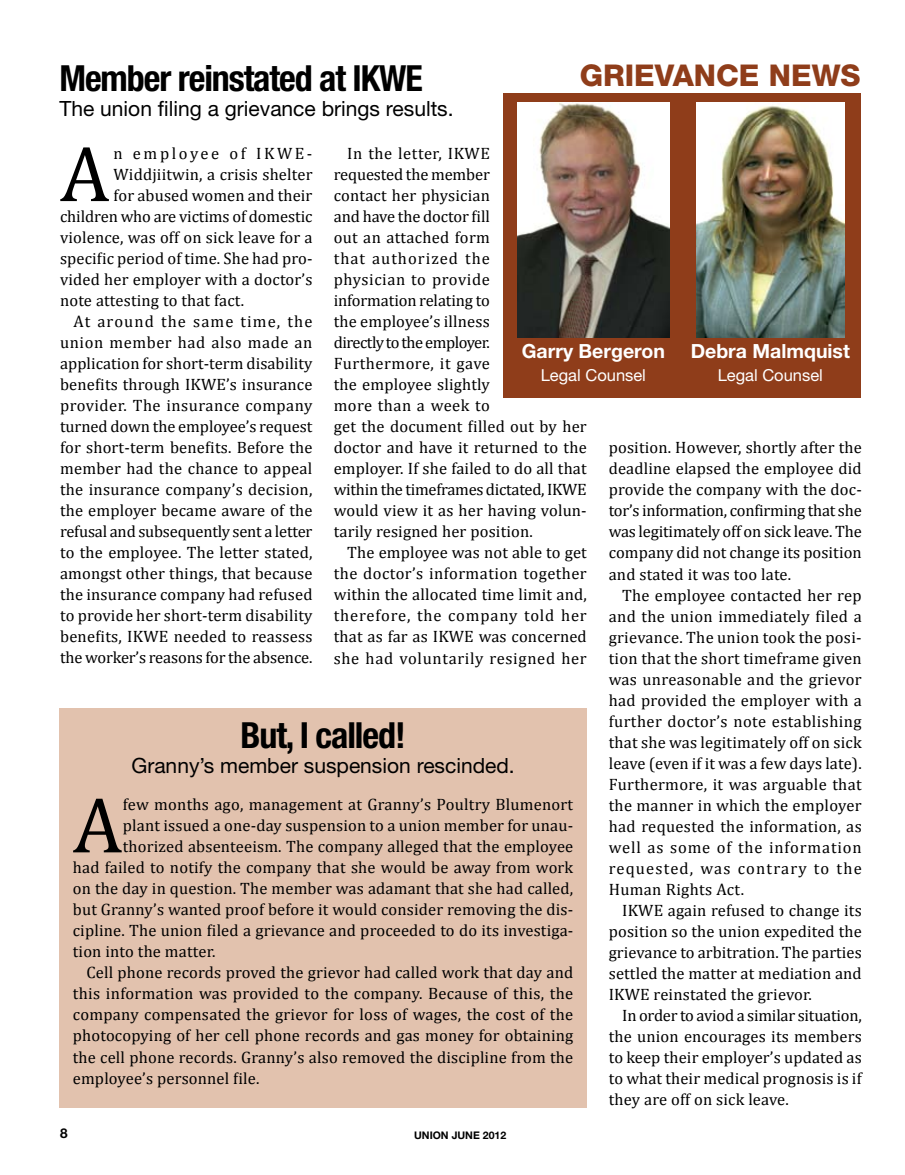
<style>
.page{position:relative;width:905px;height:1175px;background:#fff}
.page>*{position:absolute;margin:0;border:0;box-sizing:border-box;transform-origin:0 0}
.t1{font:79.5px "Cambria";color:#000}
.t2{font:700 condensed 36px "Helvetica Neue LT Pro";letter-spacing:-.03em;color:#000}
.t3{font:800 30px "Helvetica Neue LT Pro";color:#8f3d1a}
.t4{font:21px "Helvetica Neue LT Pro";color:#000}
.t5{font:700 19.5px "Helvetica Neue LT Pro";color:#fff}
.t6{font:16.5px/21px "Cambria";letter-spacing:.01em;color:#000;text-align:justify}
.t7{font:16.5px "Cambria";letter-spacing:-.01em;color:#000}
.t8{font:16.5px "Cambria";letter-spacing:.03em;color:#000}
.t9{font:16.5px "Helvetica Neue LT Pro";color:#fff}
.t10{font:16.5px "Cambria";letter-spacing:.035em;color:#000}
.t11{font:16.5px "Cambria";letter-spacing:.065em;color:#000}
.t12{font:16.5px "Cambria";letter-spacing:.16em;color:#000}
.t13{font:700 13.5px "Helvetica Neue LT Pro";color:#000}
.t14{font:700 10.5px "Helvetica Neue LT Pro";color:#000}
</style>
<div class="page">
<div style="left:59px;top:709px;width:527px;height:399px;background:#e2c2ae"></div>
<div style="left:503px;top:93px;width:358px;height:305px;background:#8f3d1a"></div>
<img style="left:696px;top:102px;width:148px;height:235px">
<img style="left:517px;top:102px;width:152px;height:235px">
<h3 class="t3" style="left:579px;top:58px;width:116px">GRIEVANCE</h3>
<h3 class="t3" style="left:768px;top:58px;width:46px">NEWS</h3>
<h2 class="t2" style="left:59px;top:56px;width:365px">Member reinstated at IKWE</h2>
<p class="t4" style="left:59px;top:96px;width:396px">The union filing a grievance brings results.</p>
<h1 class="t1" style="left:60px;top:127px;width:51px">A</h1>
<p class="t12" style="left:114px;top:144px;width:200px">n employee of IKWE-</p>
<p class="t6" style="left:334px;top:143px;width:254px;text-align:left;text-indent:13px">In the letter, IKWE<br>requested the member<br>contact her physician<br>and have the doctor fill<br>out an attached form<br>that authorized the<br>physician to provide<br>information relating to<br>the employee’s illness<br>directly to the employer.<br>Furthermore, it gave<br>the employee slightly<br>more than a week to<br>get the document filled out by her doctor and have it returned to the employer. If she failed to do all that within the timeframes dictated, IKWE would view it as her having volun&shy;tarily resigned her position.</p>
<p class="t6" style="left:334px;top:542px;width:254px;text-indent:13px">The employee was not able to get the doctor’s information together within the allocated time limit and, therefore, the company told her that as far as IKWE was concerned she had voluntarily resigned her</p>
<p class="t6" style="left:114px;top:164px;width:200px">Widdjiitwin, a crisis shelter</p>
<p class="t6" style="left:114px;top:185px;width:200px">for abused women and their</p>
<p class="t6" style="left:60px;top:206px;width:254px">children who are victims of domestic</p>
<p class="t6" style="left:60px;top:227px;width:254px">violence, was off on sick leave for a</p>
<p class="t6" style="left:60px;top:248px;width:254px">specific period of time. She had pro-</p>
<p class="t6" style="left:60px;top:269px;width:254px">vided her employer with a doctor’s</p>
<p class="t6" style="left:60px;top:290px;width:186px">note attesting to that fact.</p>
<p class="t11" style="left:74px;top:312px;width:240px">At around the same time, the</p>
<p class="t10" style="left:60px;top:333px;width:254px">union member had also made an</p>
<p class="t6" style="left:60px;top:353px;width:254px">application for short-term disability</p>
<p class="t6" style="left:60px;top:374px;width:254px">benefits through IKWE’s insurance</p>
<p class="t8" style="left:60px;top:396px;width:254px">provider. The insurance company</p>
<p class="t6" style="left:60px;top:416px;width:254px">turned down the employee’s request</p>
<p class="t6" style="left:60px;top:437px;width:254px">for short-term benefits. Before the</p>
<p class="t6" style="left:60px;top:458px;width:254px">member had the chance to appeal</p>
<p class="t6" style="left:60px;top:479px;width:254px">the insurance company’s decision,</p>
<p class="t6" style="left:60px;top:500px;width:254px">the employer became aware of the</p>
<p class="t7" style="left:60px;top:522px;width:254px">refusal and subsequently sent a letter</p>
<p class="t6" style="left:60px;top:542px;width:254px">to the employee. The letter stated,</p>
<p class="t6" style="left:60px;top:563px;width:254px">amongst other things, that because</p>
<p class="t6" style="left:60px;top:584px;width:254px">the insurance company had refused</p>
<p class="t6" style="left:60px;top:605px;width:254px">to provide her short-term disability</p>
<p class="t6" style="left:60px;top:626px;width:254px">benefits, IKWE needed to reassess</p>
<p class="t7" style="left:60px;top:648px;width:254px">the worker’s reasons for the absence.</p>
<p class="t5" style="left:522px;top:339px;width:145px">Garry Bergeron</p>
<p class="t9" style="left:540px;top:365px;width:107px">Legal Counsel</p>
<p class="t5" style="left:690px;top:339px;width:161px">Debra Malmquist</p>
<p class="t9" style="left:717px;top:365px;width:107px">Legal Counsel</p>
<p class="t6" style="left:608px;top:437px;width:254px">position. However, shortly after the deadline elapsed the employee did provide the company with the doc&shy;tor’s information, confirming that she was legitimately off on sick leave. The company did not change its position and stated it was too late.</p>
<p class="t6" style="left:608px;top:584px;width:254px;text-indent:13px">The employee contacted her rep and the union immediately filed a grievance. The union took the posi&shy;tion that the short timeframe given was unreasonable and the grievor had provided the employer with a further doctor’s note establishing that she was legitimately off on sick leave (even if it was a few days late).<br>Furthermore, it was arguable that the manner in which the employer had requested the information, as well as some of the information requested, was contrary to the Human Rights Act.</p>
<p class="t6" style="left:608px;top:899px;width:254px;text-indent:13px">IKWE again refused to change its position so the union expedited the grievance to arbitration. The parties settled the matter at mediation and IKWE reinstated the grievor.</p>
<p class="t6" style="left:608px;top:1004px;width:254px;text-indent:13px">In order to aviod a similar situation, the union encourages its members to keep their employer’s updated as to what their medical prognosis is if they are off on sick leave.</p>
<h2 class="t2" style="left:240px;top:713px;width:167px">But, I called!</h2>
<p class="t4" style="left:131px;top:753px;width:385px">Granny’s member suspension rescinded.</p>
<h1 class="t1" style="left:73px;top:778px;width:51px">A</h1>
<p class="t6" style="left:123px;top:794px;width:452px">few months ago, management at Granny’s Poultry Blumenort</p>
<p class="t6" style="left:123px;top:815px;width:452px">plant issued a one-day suspension to a union member for unau-</p>
<p class="t6" style="left:123px;top:836px;width:452px">thorized absenteeism. The company alleged that the employee</p>
<p class="t6" style="left:73px;top:857px;width:502px">had failed to notify the company that she would be away from work</p>
<p class="t6" style="left:73px;top:878px;width:502px">on the day in question. The member was adamant that she had called,</p>
<p class="t6" style="left:73px;top:899px;width:502px">but Granny’s wanted proof before it would consider removing the dis-</p>
<p class="t6" style="left:73px;top:920px;width:502px">cipline. The union filed a grievance and proceeded to do its investiga-</p>
<p class="t6" style="left:73px;top:941px;width:144px">tion into the matter.</p>
<p class="t6" style="left:86px;top:962px;width:488px">Cell phone records proved the grievor had called work that day and</p>
<p class="t6" style="left:73px;top:983px;width:502px">this information was provided to the company. Because of this, the</p>
<p class="t6" style="left:73px;top:1004px;width:502px">company compensated the grievor for loss of wages, the cost of the</p>
<p class="t6" style="left:73px;top:1025px;width:502px">photocopying of her cell phone records and gas money for obtaining</p>
<p class="t6" style="left:73px;top:1046px;width:502px">the cell phone records. Granny’s also removed the discipline from the</p>
<p class="t6" style="left:73px;top:1067px;width:188px">employee’s personnel file.</p>
<p class="t13" style="left:60px;top:1125px;width:9px">8</p>
<p class="t14" style="left:414px;top:1128px;width:94px">UNION JUNE 2012</p>
</div>
